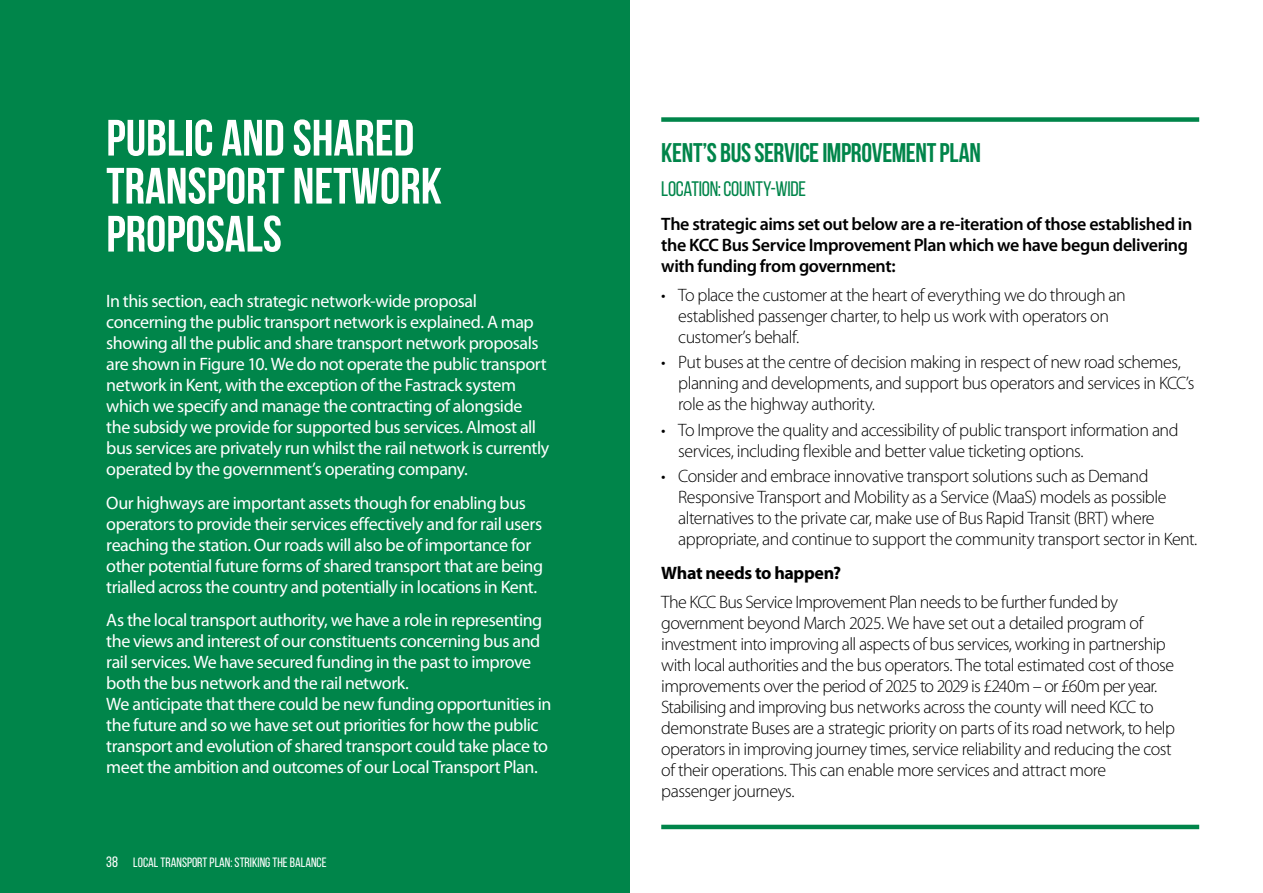
<style>
.page{position:relative;width:1263px;height:893px;background:#fff}
.page>*{position:absolute;margin:0;border:0;box-sizing:border-box;transform-origin:0 0}
.Page_Headers{font:700 51px/48px "Bebas Neue";color:#fff}
.Body_text{font:700 27px "Bebas Neue";letter-spacing:-.015em;color:#00854a}
.Body_text-2{font:21px "Bebas Neue";letter-spacing:-.015em;color:#00854a}
.Body_text-3{font:300 18px/21px "Myriad Pro";letter-spacing:-.03em;color:#000}
.Body_text-4{font:18px/21px "Myriad Pro";letter-spacing:-.025em;color:#fff}
.Body_text-5{font:600 18px/21px "Myriad Pro";letter-spacing:-.025em;color:#000}
.Body_text-6{font:700 18px "Myriad Pro";letter-spacing:-.02em;color:#000}
.t1{font:13.5px "Bebas Neue";color:#fff}
.s1{font-size:15px}
</style>
<div class="page">
<div style="left:0;top:0;width:629px;height:893px;background:#00854a"></div>
<div style="left:661px;top:117px;width:538px;height:5px;background:#00854a"></div>
<hr style="left:661px;top:825px;width:538px;height:4px;background:#00854a">
<h2 class="Page_Headers" style="left:106px;top:113px;width:337px">PUBLIC AND SHARED<br>TRANSPORT NETWORK<br>PROPOSALS</h2>
<p class="Body_text-4" style="left:106px;top:290px;width:444px">In this section, each strategic network-wide proposal concerning the public transport network is explained. A map showing all the public and share transport network proposals are shown in Figure 10. We do not operate the public transport network in Kent, with the exception of the Fastrack system which we specify and manage the contracting of alongside the subsidy we provide for supported bus services. Almost all bus services are privately run whilst the rail network is currently operated by the government’s operating company.</p>
<p class="Body_text-4" style="left:106px;top:492px;width:438px">Our highways are important assets though for enabling bus operators to provide their services effectively and for rail users reaching the station. Our roads will also be of importance for other potential future forms of shared transport that are being trialled across the country and potentially in locations in Kent.</p>
<p class="Body_text-4" style="left:106px;top:610px;width:447px">As the local transport authority, we have a role in representing the views and interest of our constituents concerning bus and rail services. We have secured funding in the past to improve both the bus network and the rail network.<br>We anticipate that there could be new funding opportunities in the future and so we have set out priorities for how the public transport and evolution of shared transport could take place to meet the ambition and outcomes of our Local Transport Plan.</p>
<p class="t1" style="left:106px;top:855px;width:222px"><span class="s1">38</span> LOCAL TRANSPORT PLAN: STRIKING THE BALANCE</p>
<p class="Body_text" style="left:661px;top:138px;width:321px">KENT’S BUS SERVICE IMPROVEMENT PLAN</p>
<p class="Body_text-2" style="left:661px;top:177px;width:146px">LOCATION: COUNTY-WIDE</p>
<p class="Body_text-5" style="left:661px;top:213px;width:533px">The strategic aims set out below are a re-iteration of those established in the KCC Bus Service Improvement Plan which we have begun delivering with funding from government:</p>
<p class="Body_text-3" style="left:678px;top:285px;width:449px;text-indent:-17px">• To place the customer at the heart of everything we do through an established passenger charter, to help us work with operators on customer’s behalf.</p>
<p class="Body_text-3" style="left:678px;top:352px;width:518px;text-indent:-17px">• Put buses at the centre of decision making in respect of new road schemes, planning and developments, and support bus operators and services in KCC’s role as the highway authority.</p>
<p class="Body_text-3" style="left:678px;top:419px;width:502px;text-indent:-17px">• To Improve the quality and accessibility of public transport information and services, including flexible and better value ticketing options.</p>
<p class="Body_text-3" style="left:678px;top:466px;width:521px;text-indent:-17px">• Consider and embrace innovative transport solutions such as Demand Responsive Transport and Mobility as a Service (MaaS) models as possible alternatives to the private car, make use of Bus Rapid Transit (BRT) where appropriate, and continue to support the community transport sector in Kent.</p>
<p class="Body_text-6" style="left:661px;top:561px;width:181px">What needs to happen?</p>
<p class="Body_text-3" style="left:661px;top:592px;width:515px">The KCC Bus Service Improvement Plan needs to be further funded by government beyond March 2025. We have set out a detailed program of investment into improving all aspects of bus services, working in partnership with local authorities and the bus operators. The total estimated cost of those improvements over the period of 2025 to 2029 is £240m – or £60m per year.<br>Stabilising and improving bus networks across the county will need KCC to demonstrate Buses are a strategic priority on parts of its road network, to help operators in improving journey times, service reliability and reducing the cost of their operations. This can enable more services and attract more passenger journeys.</p>
</div>
